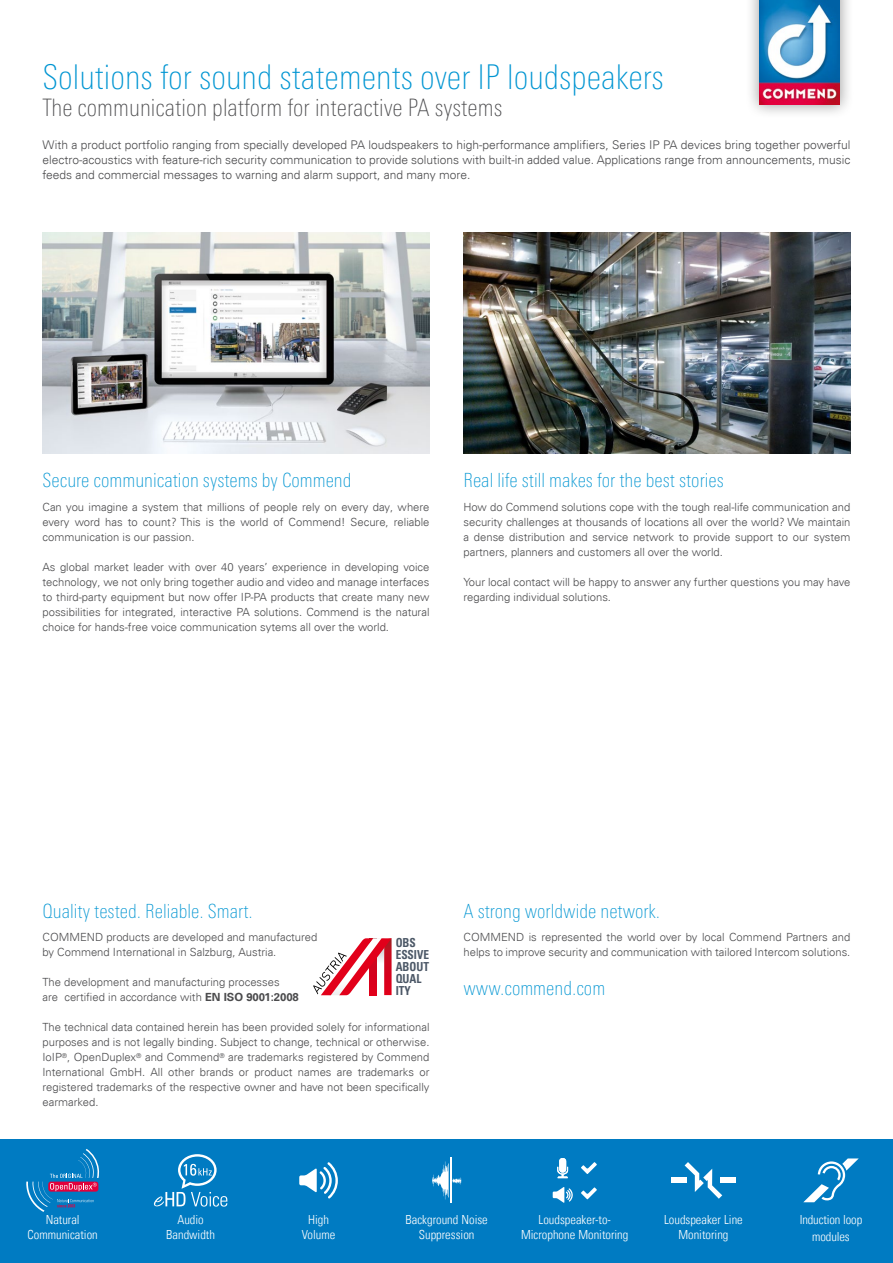
<style>
.page{position:relative;width:893px;height:1263px;background:#fff}
.page>*{position:absolute;margin:0;border:0;box-sizing:border-box;transform-origin:0 0}
.t1{font:100 condensed 34.2px "Univers Next Pro";color:#0095d2}
.t2{font:100 condensed 24px "Univers Next Pro";color:#4b4b4d}
.t3{font:100 condensed 19.5px "Univers Next Pro";color:#0095d2}
.t4{font:12.45px/15px "Univers Com 47 Light Cond";color:#fff;text-align:center}
.t5{font:12.45px/12px "Univers Com 67 Bold Cond";color:#4c5867;scale:.91 1}
.t6{font:300 12px/15px "Univers Com 45";color:#4b4b4d;text-align:justify}
.t7{font:300 11.25px/15px "Univers Com 45";color:#4b4b4d;text-align:justify}
.s1{font-family:"Univers Com 65";font-weight:700}
</style>
<div class="page">
<div style="left:0;top:1140px;width:893px;height:123px;background:#007bc2"></div>
<svg style="left:299px;top:1162px;width:39px;height:36px"></svg>
<hr style="left:450px;top:1158px;width:1px;height:45px;background:#fff">
<svg style="left:432px;top:1161px;width:29px;height:38px"></svg>
<svg style="left:557px;top:1158px;width:11px;height:20px"></svg>
<svg style="left:553px;top:1187px;width:20px;height:16px"></svg>
<svg style="left:581px;top:1162px;width:16px;height:12px"></svg>
<svg style="left:581px;top:1187px;width:16px;height:12px"></svg>
<svg style="left:154px;top:1154px;width:73px;height:52px"></svg>
<svg style="left:26px;top:1149px;width:73px;height:63px"></svg>
<img style="left:43px;top:233px;width:386px;height:221px">
<img style="left:463px;top:233px;width:387px;height:221px">
<div style="left:671px;top:1178px;width:16px;height:5px;background:#fff"></div>
<div style="left:720px;top:1178px;width:15px;height:5px;background:#fff"></div>
<svg style="left:685px;top:1162px;width:37px;height:37px"></svg>
<svg style="left:803px;top:1158px;width:56px;height:44px"></svg>
<svg style="left:313px;top:938px;width:79px;height:57px"></svg>
<div style="left:745px;top:0;width:109px;height:119px;background:#000;opacity:.4"></div>
<img style="left:759px;top:0;width:81px;height:105px">
<h1 class="t1" style="left:43px;top:57px;width:623px">Solutions for sound statements over IP loudspeakers</h1>
<h2 class="t2" style="left:43px;top:94px;width:461px">The communication platform for interactive PA systems</h2>
<p class="t6" style="left:43px;top:137px;width:809px">With a product portfolio ranging from specially developed PA loudspeakers to high-performance amplifiers, Series IP PA devices bring together powerful electro-acoustics with feature-rich security communication to provide solutions with built-in added value. Applications range from announcements, music feeds and commercial messages to warning and alarm support, and many more.</p>
<h3 class="t3" style="left:43px;top:469px;width:311px">Secure communication systems by Commend</h3>
<p class="t7" style="left:43px;top:499px;width:388px">Can you imagine a system that millions of people rely on every day, where every word has to count? This is the world of Commend! Secure, reliable communication is our passion.</p>
<p class="t7" style="left:43px;top:559px;width:388px">As global market leader with over 40 years’ experience in developing voice technology, we not only bring together audio and video and manage interfaces to third-party equipment but now offer IP-PA products that create many new possibilities for integrated, interactive PA solutions. Commend is the natural choice for hands-free voice communication sytems all over the world.</p>
<h3 class="t3" style="left:463px;top:469px;width:262px">Real life still makes for the best stories</h3>
<p class="t7" style="left:463px;top:499px;width:388px">How do Commend solutions cope with the tough real-life communication and security challenges at thousands of locations all over the world? We maintain a dense distribution and service network to provide support to our system partners, planners and customers all over the world.</p>
<p class="t7" style="left:463px;top:574px;width:388px">Your local contact will be happy to answer any further questions you may have regarding individual solutions.</p>
<h3 class="t3" style="left:43px;top:900px;width:212px">Quality tested. Reliable. Smart.</h3>
<p class="t7" style="left:43px;top:930px;width:276px">COMMEND products are developed and manufactured by Commend International in Salzburg, Austria.</p>
<p class="t7" style="left:43px;top:975px;width:258px">The development and manufacturing processes<br>are certified in accordance with <span class="s1">EN ISO 9001:2008</span></p>
<p class="t7" style="left:43px;top:1020px;width:388px">The technical data contained herein has been provided solely for informational purposes and is not legally binding. Subject to change, technical or otherwise.<br>IoIP<sup>®</sup>, OpenDuplex<sup>®</sup> and Commend<sup>®</sup> are trademarks registered by Commend International GmbH. All other brands or product names are trademarks or registered trademarks of the respective owner and have not been specifically earmarked.</p>
<p class="t5" style="left:396px;top:937px;width:38px">OBS<br>ESSIVE<br>ABOUT<br>QUAL<br>ITY</p>
<h3 class="t3" style="left:463px;top:900px;width:198px">A strong worldwide network.</h3>
<p class="t7" style="left:463px;top:930px;width:388px">COMMEND is represented the world over by local Commend Partners and helps to improve security and communication with tailored Intercom solutions.</p>
<h3 class="t3" style="left:463px;top:977px;width:143px">www.commend.com</h3>
<p class="t4" style="left:28px;top:1212px;width:72px">Natural<br>Communication</p>
<p class="t4" style="left:406px;top:1212px;width:84px">Background Noise<br>Suppression</p>
<p class="t4" style="left:521px;top:1212px;width:109px">Loudspeaker-to-<br>Microphone Monitoring</p>
<p class="t4" style="left:664px;top:1212px;width:80px">Loudspeaker Line<br>Monitoring</p>
<p class="t4" style="left:166px;top:1212px;width:50px">Audio<br>Bandwidth</p>
<p class="t4" style="left:302px;top:1212px;width:35px">High<br>Volume</p>
<p class="t4" style="left:800px;top:1210px;width:64px;line-height:17.4px">Induction loop modules</p>
</div>
